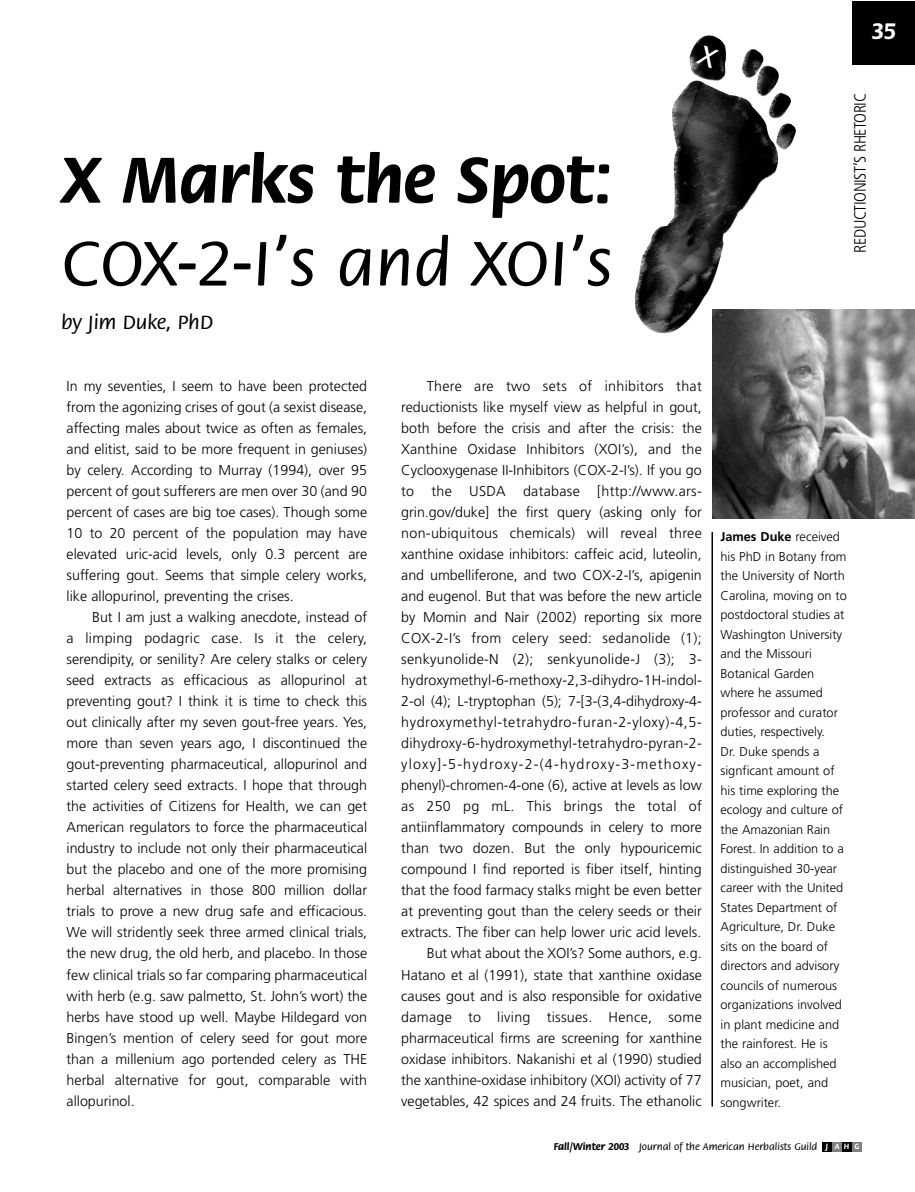
<style>
.page{position:relative;width:915px;height:1192px;background:#fff}
.page>*{position:absolute;margin:0;border:0;box-sizing:border-box;transform-origin:0 0}
.t1{font:500 69px "Flora";color:#000}
.t2{font:700 69px "Flora";color:#000}
.t3{font:700 24px "Flora";color:#fff}
.t4{font:500 21px "Flora";color:#000}
.t5{font:300 condensed 16.5px "Frutiger";letter-spacing:-.025em;color:#000}
.t6{font:300 14.25px/21px "Frutiger";color:#000;text-align:justify}
.t7{font:300 12.75px/19.5px "Frutiger";color:#000}
.t8{font:500 10.5px "Flora";color:#000}
.s1{font-weight:700}
.s2{font-weight:700;font-size:8.25px;color:#fff}
</style>
<div class="page">
<div style="left:822px;top:1141px;width:10px;height:10px;background:#000"></div>
<div style="left:832px;top:1141px;width:9px;height:10px;background:#808080"></div>
<div style="left:841px;top:1141px;width:10px;height:10px;background:#000"></div>
<div style="left:851px;top:1141px;width:10px;height:10px;background:#808080"></div>
<img style="left:712px;top:309px;width:202px;height:209px">
<hr style="left:711px;top:532px;width:2px;height:574px;background:#000">
<div style="left:852px;top:1px;width:62px;height:64px;background:#000"></div>
<img style="left:634px;top:35px;width:163px;height:301px">
<svg style="left:695px;top:45px;width:23px;height:23px"></svg>
<h2 class="t3" style="left:872px;top:21px;width:25px">35</h2>
<h1 class="t2" style="left:61px;top:152px;width:553px">X Marks the Spot:</h1>
<h1 class="t1" style="left:61px;top:235px;width:552px">COX-2-I’s and XOI’s</h1>
<h3 class="t4" style="left:61px;top:314px;width:153px">by Jim Duke, PhD</h3>
<p class="t6" style="left:67px;top:377px;width:302px">In my seventies, I seem to have been protected from the agonizing crises of gout (a sexist disease, affecting males about twice as often as females, and elitist, said to be more frequent in geniuses) by celery. According to Murray (1994), over 95 percent of gout sufferers are men over 30 (and 90 percent of cases are big toe cases). Though some 10 to 20 percent of the population may have elevated uric-acid levels, only 0.3 percent are suffering gout. Seems that simple celery works, like allopurinol, preventing the crises.</p>
<p class="t6" style="left:67px;top:608px;width:302px;text-indent:26px">But I am just a walking anecdote, instead of a limping podagric case. Is it the celery, serendipity, or senility? Are celery stalks or celery seed extracts as efficacious as allopurinol at preventing gout? I think it is time to check this out clinically after my seven gout-free years. Yes, more than seven years ago, I discontinued the gout-preventing pharmaceutical, allopurinol and started celery seed extracts. I hope that through the activities of Citizens for Health, we can get American regulators to force the pharmaceutical industry to include not only their pharmaceutical but the placebo and one of the more promising herbal alternatives in those 800 million dollar trials to prove a new drug safe and efficacious.<br>We will stridently seek three armed clinical trials, the new drug, the old herb, and placebo. In those few clinical trials so far comparing pharmaceutical with herb (e.g. saw palmetto, St. John’s wort) the herbs have stood up well. Maybe Hildegard von Bingen’s mention of celery seed for gout more than a millenium ago portended celery as THE herbal alternative for gout, comparable with allopurinol.</p>
<p class="t6" style="left:401px;top:377px;width:302px;text-align:right">There are two sets of inhibitors that reductionists like myself view as helpful in gout, both before the crisis and after the crisis: the Xanthine Oxidase Inhibitors (XOI’s), and the Cyclooxygenase II-Inhibitors (COX-2-I’s). If you go to the USDA database [http://www.ars&shy;grin.gov/duke] the first query (asking only for non-ubiquitous chemicals) will reveal three xanthine oxidase inhibitors: caffeic acid, luteolin, and umbelliferone, and two COX-2-I’s, apigenin and eugenol. But that was before the new article by Momin and Nair (2002) reporting six more COX-2-I’s from celery seed: sedanolide (1); senkyunolide-N (2); senkyunolide-J (3); 3- hydroxymethyl-6-methoxy-2,3-dihydro-1H-indol-2-ol (4); L-tryptophan (5); 7-[3-(3,4-dihydroxy-4- hydroxymethyl-tetrahydro-furan-2-yloxy)-4,5- dihydroxy-6-hydroxymethyl-tetrahydro-pyran-2- yloxy]-5-hydroxy-2-(4-hydroxy-3-methoxy&shy;phenyl)-chromen-4-one (6), active at levels as low as 250 pg mL. This brings the total of antiinflammatory compounds in celery to more than two dozen. But the only hypouricemic compound I find reported is fiber itself, hinting that the food farmacy stalks might be even better at preventing gout than the celery seeds or their extracts. The fiber can help lower uric acid levels.<br>But what about the XOI’s? Some authors, e.g.<br>Hatano et al (1991), state that xanthine oxidase causes gout and is also responsible for oxidative damage to living tissues. Hence, some pharmaceutical firms are screening for xanthine oxidase inhibitors. Nakanishi et al (1990) studied the xanthine-oxidase inhibitory (XOI) activity of 77 vegetables, 42 spices and 24 fruits. The ethanolic</p>
<p class="t5" style="left:853px;top:253px;width:161px;rotate:-90deg">REDUCTIONIST’S RHETORIC</p>
<p class="t7" style="left:720px;top:528px;width:128px"><span class="s1">James Duke</span> received his PhD in Botany from the University of North<br>Carolina, moving on to postdoctoral studies at<br>Washington University and the Missouri<br>Botanical Garden where he assumed professor and curator duties, respectively.<br>Dr. Duke spends a signficant amount of his time exploring the ecology and culture of the Amazonian Rain<br>Forest. In addition to a distinguished 30-year career with the United<br>States Department of<br>Agriculture, Dr. Duke sits on the board of directors and advisory councils of numerous organizations involved in plant medicine and the rainforest. He is also an accomplished musician, poet, and songwriter.</p>
<p class="t8" style="left:553px;top:1141px;width:307px"><span class="s1">Fall/Winter 2003</span> Journal of the American Herbalists Guild <span class="s2">J A H G</span></p>
</div>
